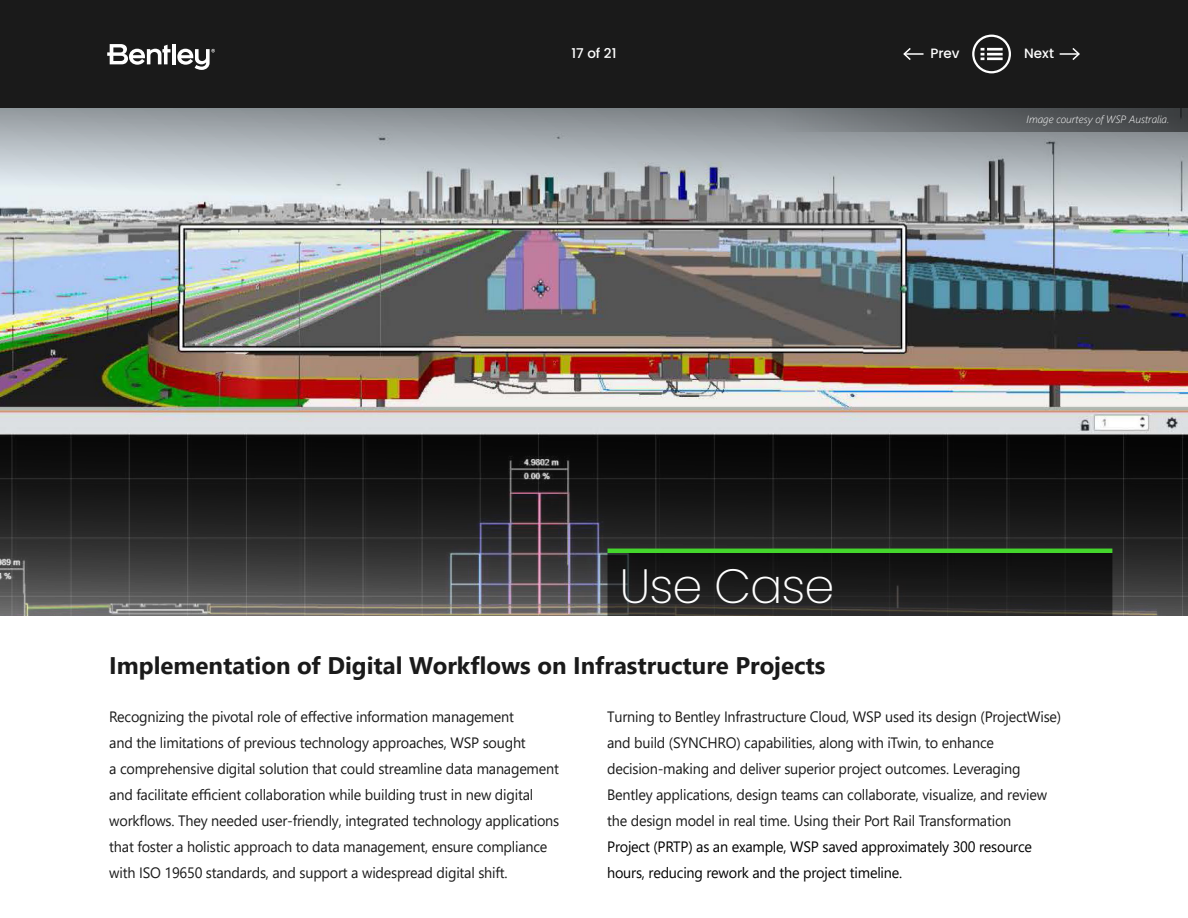
<style>
.page{position:relative;width:1188px;height:918px;background:#fff}
.page>*{position:absolute;margin:0;border:0;box-sizing:border-box;transform-origin:0 0}
.t1{font:200 48px "Poppins";letter-spacing:-.02em;color:#fff}
.t2{font:700 24px "Segoe UI";color:#1a1a1a}
.t3{font:15px/26.1px "Segoe UI";letter-spacing:-.015em;color:#1a1a1a;scale:.96 1}
.t4{font:15px/26.1px "Segoe UI";letter-spacing:-.015em;color:#000;scale:.96 1}
.t5{font:500 13.5px "Poppins";color:#fff}
.t6{font:italic 300 10.5px "Segoe UI";color:#fff}
</style>
<div class="page">
<img style="left:0;top:336px;width:1188px;height:280px">
<img style="left:0;top:108px;width:1188px;height:228px">
<svg style="left:608px;top:553px;width:504px;height:63px;background:#1d1c1c"></svg>
<div style="left:774px;top:107px;width:414px;height:25px;background:linear-gradient(to right,#84898d,#3b3e40)"></div>
<hr style="left:608px;top:549px;width:504px;height:4px;background:#44d62c">
<div style="left:0;top:0;width:1188px;height:108px;background:#1a1a1a"></div>
<hr style="left:904px;top:53px;width:20px;height:2px;background:#fff">
<svg style="left:903px;top:48px;width:9px;height:12px"></svg>
<svg style="left:1060px;top:48px;width:20px;height:12px"></svg>
<svg style="left:107px;top:44px;width:63px;height:21px"></svg>
<hr style="left:172px;top:44px;width:4px;height:20px;background:#fff">
<svg style="left:177px;top:49px;width:38px;height:21px"></svg>
<svg style="left:972px;top:35px;width:39px;height:38px"></svg>
<p class="t5" style="left:572px;top:46px;width:46px">17 of 21</p>
<p class="t5" style="left:930px;top:46px;width:31px">Prev</p>
<p class="t5" style="left:1024px;top:46px;width:31px">Next</p>
<h1 class="t1" style="left:620px;top:558px;width:217px">Use Case</h1>
<h2 class="t2" style="left:109px;top:642px;width:718px">Implementation of Digital Workflows on Infrastructure Projects</h2>
<p class="t6" style="left:1027px;top:109px;width:144px">Image courtesy of WSP Australia.</p>
<p class="t3" style="left:109px;top:702px;width:470px">Recognizing the pivotal role of effective information management<br>and the limitations of previous technology approaches, WSP sought<br>a comprehensive digital solution that could streamline data management and facilitate efficient collaboration while building trust in new digital workflows. They needed user-friendly, integrated technology applications that foster a holistic approach to data management, ensure compliance with ISO 19650 standards, and support a widespread digital shift.</p>
<p class="t3" style="left:607px;top:702px;width:475px">Turning to Bentley Infrastructure Cloud, WSP used its design (ProjectWise) and build (SYNCHRO) capabilities, along with iTwin, to enhance decision-making and deliver superior project outcomes. Leveraging Bentley applications, design teams can collaborate, visualize, and review the design model in real time. Using their Port Rail Transformation</p>
<p class="t4" style="left:607px;top:832px;width:444px">Project (PRTP) as an example, WSP saved approximately 300 resource hours, reducing rework and the project timeline.</p>
</div>
